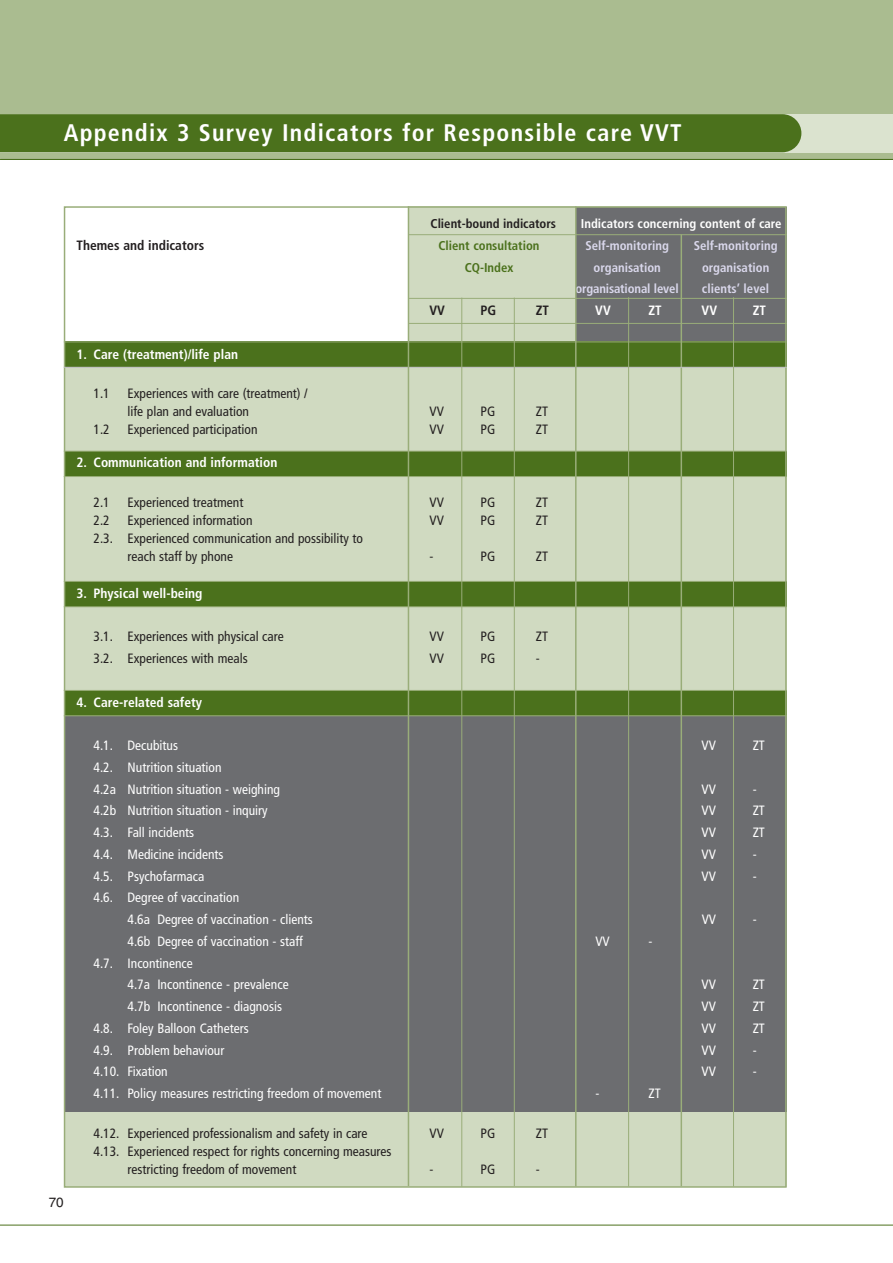
<style>
.page{position:relative;width:893px;height:1263px;background:#fff}
.page>*{position:absolute;margin:0;border:0;box-sizing:border-box;transform-origin:0 0}
.t1{font:700 condensed 24px "Frutiger";letter-spacing:.05em;color:#fff}
.t2{font:condensed 13.5px/21.8px "Frutiger";color:#fff}
.t3{font:condensed 13.5px/18px "Frutiger";color:#231f20}
.t4{font:700 condensed 13.5px "Frutiger";color:#fff}
.t5{font:700 condensed 13.5px "Frutiger";color:#231f20}
.t6{font:13.5px "Helvetica";color:#231f20}
.t7{font:700 condensed 12.75px "Frutiger";color:#dad8ec}
.t8{font:700 condensed 12.75px "Frutiger";color:#fff}
.t9{font:700 condensed 12.75px "Frutiger";color:#4b711c}
.t10{font:700 condensed 12.75px "Frutiger";color:#231f20}
</style>
<div class="page">
<div style="left:409px;top:207px;width:378px;height:980px;background:#d0dac1"></div>
<div style="left:576px;top:207px;width:211px;height:136px;background:#6c6d70"></div>
<div style="left:64px;top:342px;width:345px;height:844px;background:#d0dac1"></div>
<div style="left:64px;top:706px;width:723px;height:406px;background:#6c6d70"></div>
<div style="left:65px;top:452px;width:722px;height:25px;background:#4b711c"></div>
<div style="left:65px;top:582px;width:722px;height:25px;background:#4b711c"></div>
<div style="left:65px;top:690px;width:722px;height:25px;background:#4b711c"></div>
<div style="left:65px;top:341px;width:722px;height:26px;background:#4b711c"></div>
<hr style="left:0;top:1225px;width:893px;height:1px;background:#4b711c">
<div style="left:0;top:0;width:893px;height:159px;background:#aabc90"></div>
<div style="left:0;top:114px;width:893px;height:38px;background:#dbe3cf"></div>
<div style="left:0;top:114px;width:801px;height:38px;background:#4b711c"></div>
<hr style="left:0;top:159px;width:893px;height:1px;background:#4b711c">
<hr style="left:681px;top:234px;width:1px;height:952px;background:#99ad79">
<hr style="left:408px;top:234px;width:379px;height:1px;background:#99ad79">
<hr style="left:409px;top:298px;width:378px;height:1px;background:#99ad79">
<hr style="left:409px;top:323px;width:378px;height:1px;background:#99ad79">
<hr style="left:64px;top:342px;width:723px;height:1px;background:#99ad79">
<hr style="left:64px;top:367px;width:723px;height:1px;background:#bcbdc0">
<hr style="left:64px;top:451px;width:723px;height:1px;background:#99ad79">
<hr style="left:64px;top:476px;width:723px;height:1px;background:#99ad79">
<hr style="left:64px;top:581px;width:723px;height:1px;background:#99ad79">
<hr style="left:64px;top:606px;width:723px;height:1px;background:#99ad79">
<hr style="left:64px;top:690px;width:723px;height:1px;background:#99ad79">
<hr style="left:64px;top:715px;width:723px;height:1px;background:#99ad79">
<hr style="left:628px;top:297px;width:1px;height:889px;background:#99ad79">
<hr style="left:733px;top:297px;width:1px;height:889px;background:#99ad79">
<hr style="left:408px;top:206px;width:1px;height:980px;background:#99ad79">
<hr style="left:461px;top:298px;width:1px;height:888px;background:#99ad79">
<hr style="left:514px;top:298px;width:1px;height:888px;background:#99ad79">
<hr style="left:575px;top:206px;width:2px;height:980px;background:#99ad79">
<h1 class="t1" style="left:64px;top:123px;width:619px">Appendix 3 Survey Indicators for Responsible care VVT</h1>
<p class="t10" style="left:431px;top:218px;width:127px">Client-bound indicators</p>
<p class="t8" style="left:581px;top:218px;width:202px">Indicators concerning content of care</p>
<p class="t5" style="left:77px;top:240px;width:129px">Themes and indicators</p>
<p class="t9" style="left:439px;top:240px;width:102px">Client consultation</p>
<p class="t7" style="left:585px;top:240px;width:85px">Self-monitoring</p>
<p class="t7" style="left:694px;top:240px;width:85px">Self-monitoring</p>
<p class="t9" style="left:465px;top:262px;width:50px">CQ-Index</p>
<p class="t7" style="left:594px;top:262px;width:69px">organisation</p>
<p class="t7" style="left:702px;top:262px;width:69px">organisation</p>
<p class="t7" style="left:575px;top:284px;width:105px">organisational level</p>
<p class="t7" style="left:702px;top:284px;width:69px">clients’ level</p>
<p class="t5" style="left:429px;top:305px;width:17px">VV</p>
<p class="t5" style="left:480px;top:305px;width:17px">PG</p>
<p class="t5" style="left:536px;top:305px;width:15px">ZT</p>
<p class="t4" style="left:595px;top:305px;width:17px">VV</p>
<p class="t4" style="left:648px;top:305px;width:15px">ZT</p>
<p class="t4" style="left:702px;top:305px;width:17px">VV</p>
<p class="t4" style="left:753px;top:305px;width:15px">ZT</p>
<p class="t4" style="left:77px;top:348px;width:163px">1. Care (treatment)/life plan</p>
<p class="t3" style="left:94px;top:386px;width:18px">1.1</p>
<p class="t3" style="left:128px;top:386px;width:182px">Experiences with care (treatment) / life plan and evaluation</p>
<p class="t3" style="left:429px;top:404px;width:16px">VV</p>
<p class="t3" style="left:481px;top:404px;width:16px">PG</p>
<p class="t3" style="left:536px;top:404px;width:14px">ZT</p>
<p class="t3" style="left:94px;top:422px;width:18px">1.2</p>
<p class="t3" style="left:128px;top:422px;width:132px">Experienced participation</p>
<p class="t3" style="left:429px;top:422px;width:16px">VV</p>
<p class="t3" style="left:481px;top:422px;width:16px">PG</p>
<p class="t3" style="left:536px;top:422px;width:14px">ZT</p>
<p class="t4" style="left:77px;top:457px;width:202px">2. Communication and information</p>
<p class="t3" style="left:94px;top:494px;width:18px">2.1</p>
<p class="t3" style="left:128px;top:494px;width:117px">Experienced treatment</p>
<p class="t3" style="left:429px;top:494px;width:16px">VV</p>
<p class="t3" style="left:481px;top:494px;width:16px">PG</p>
<p class="t3" style="left:536px;top:494px;width:14px">ZT</p>
<p class="t3" style="left:94px;top:512px;width:18px">2.2</p>
<p class="t3" style="left:128px;top:512px;width:127px">Experienced information</p>
<p class="t3" style="left:429px;top:512px;width:16px">VV</p>
<p class="t3" style="left:481px;top:512px;width:16px">PG</p>
<p class="t3" style="left:536px;top:512px;width:14px">ZT</p>
<p class="t3" style="left:128px;top:530px;width:237px;text-indent:-34px">2.3. Experienced communication and possibility to reach staff by phone</p>
<p class="t3" style="left:429px;top:548px;width:5px">-</p>
<p class="t3" style="left:481px;top:548px;width:16px">PG</p>
<p class="t3" style="left:536px;top:548px;width:14px">ZT</p>
<p class="t4" style="left:77px;top:588px;width:127px">3. Physical well-being</p>
<p class="t3" style="left:94px;top:629px;width:192px">3.1. Experiences with physical care</p>
<p class="t3" style="left:429px;top:629px;width:16px">VV</p>
<p class="t3" style="left:480px;top:629px;width:16px">PG</p>
<p class="t3" style="left:536px;top:629px;width:14px">ZT</p>
<p class="t3" style="left:94px;top:650px;width:156px">3.2. Experiences with meals</p>
<p class="t3" style="left:429px;top:650px;width:16px">VV</p>
<p class="t3" style="left:481px;top:650px;width:16px">PG</p>
<p class="t3" style="left:536px;top:650px;width:5px">-</p>
<p class="t4" style="left:77px;top:696px;width:127px">4. Care-related safety</p>
<p class="t2" style="left:94px;top:736px;width:86px">4.1. Decubitus</p>
<p class="t2" style="left:702px;top:736px;width:16px">VV</p>
<p class="t2" style="left:753px;top:736px;width:14px">ZT</p>
<p class="t2" style="left:94px;top:757px;width:188px">4.2. Nutrition situation<br>4.2a Nutrition situation - weighing</p>
<p class="t2" style="left:702px;top:779px;width:16px">VV</p>
<p class="t2" style="left:753px;top:779px;width:5px">-</p>
<p class="t2" style="left:94px;top:801px;width:176px">4.2b Nutrition situation - inquiry</p>
<p class="t2" style="left:702px;top:801px;width:16px">VV</p>
<p class="t2" style="left:753px;top:801px;width:14px">ZT</p>
<p class="t2" style="left:94px;top:823px;width:102px">4.3. Fall incidents</p>
<p class="t2" style="left:702px;top:823px;width:16px">VV</p>
<p class="t2" style="left:753px;top:823px;width:14px">ZT</p>
<p class="t2" style="left:94px;top:844px;width:132px">4.4. Medicine incidents</p>
<p class="t2" style="left:702px;top:844px;width:16px">VV</p>
<p class="t2" style="left:753px;top:844px;width:5px">-</p>
<p class="t2" style="left:94px;top:866px;width:112px">4.5. Psychofarmaca</p>
<p class="t2" style="left:702px;top:866px;width:16px">VV</p>
<p class="t2" style="left:753px;top:866px;width:5px">-</p>
<p class="t2" style="left:128px;top:888px;width:187px;text-indent:-34px">4.6. Degree of vaccination<br>4.6a Degree of vaccination - clients</p>
<p class="t2" style="left:702px;top:910px;width:16px">VV</p>
<p class="t2" style="left:753px;top:910px;width:5px">-</p>
<p class="t2" style="left:128px;top:931px;width:177px">4.6b Degree of vaccination - staff</p>
<p class="t2" style="left:595px;top:931px;width:16px">VV</p>
<p class="t2" style="left:648px;top:931px;width:5px">-</p>
<p class="t2" style="left:128px;top:953px;width:163px;text-indent:-34px">4.7. Incontinence<br>4.7a Incontinence - prevalence</p>
<p class="t2" style="left:702px;top:975px;width:16px">VV</p>
<p class="t2" style="left:753px;top:975px;width:14px">ZT</p>
<p class="t6" style="left:49px;top:1197px;width:17px">70</p>
<p class="t2" style="left:128px;top:997px;width:156px">4.7b Incontinence - diagnosis</p>
<p class="t2" style="left:702px;top:997px;width:16px">VV</p>
<p class="t2" style="left:753px;top:997px;width:14px">ZT</p>
<p class="t2" style="left:94px;top:1018px;width:157px">4.8. Foley Balloon Catheters</p>
<p class="t2" style="left:702px;top:1018px;width:16px">VV</p>
<p class="t2" style="left:753px;top:1018px;width:14px">ZT</p>
<p class="t2" style="left:94px;top:1040px;width:132px">4.9. Problem behaviour</p>
<p class="t2" style="left:702px;top:1040px;width:16px">VV</p>
<p class="t2" style="left:753px;top:1040px;width:5px">-</p>
<p class="t2" style="left:94px;top:1062px;width:76px">4.10. Fixation</p>
<p class="t2" style="left:702px;top:1062px;width:16px">VV</p>
<p class="t2" style="left:753px;top:1062px;width:5px">-</p>
<p class="t2" style="left:94px;top:1084px;width:289px">4.11. Policy measures restricting freedom of movement</p>
<p class="t2" style="left:595px;top:1084px;width:5px">-</p>
<p class="t2" style="left:648px;top:1084px;width:14px">ZT</p>
<p class="t3" style="left:94px;top:1125px;width:276px">4.12. Experienced professionalism and safety in care</p>
<p class="t3" style="left:429px;top:1125px;width:16px">VV</p>
<p class="t3" style="left:480px;top:1125px;width:16px">PG</p>
<p class="t3" style="left:536px;top:1125px;width:14px">ZT</p>
<p class="t3" style="left:128px;top:1143px;width:265px;text-indent:-34px">4.13. Experienced respect for rights concerning measures restricting freedom of movement</p>
<p class="t3" style="left:429px;top:1161px;width:5px">-</p>
<p class="t3" style="left:481px;top:1161px;width:16px">PG</p>
<p class="t3" style="left:536px;top:1161px;width:5px">-</p>
</div>
